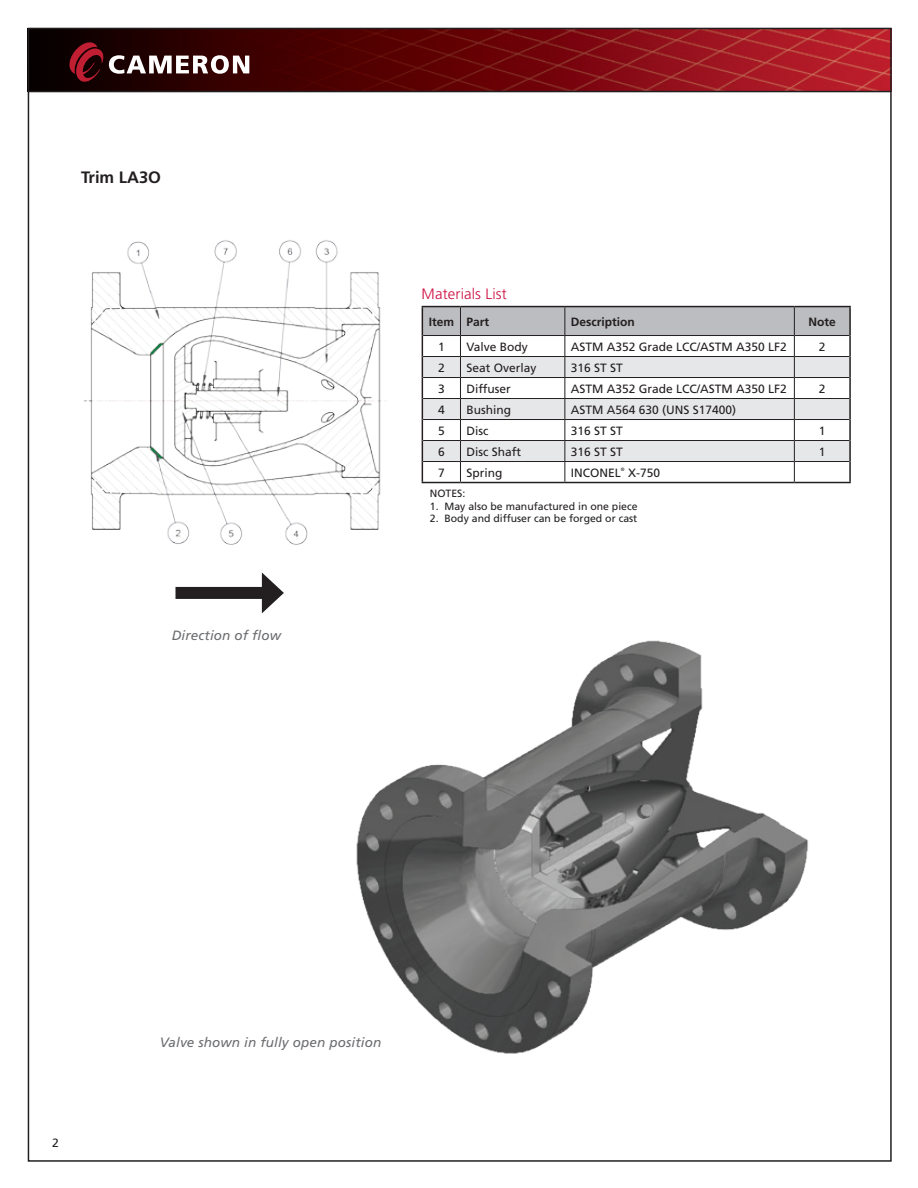
<style>
.page{position:relative;width:918px;height:1188px;background:#fff}
.page>*{position:absolute;margin:0;border:0;box-sizing:border-box;transform-origin:0 0}
.subtitle_1{font:700 16.5px "Frutiger LT Std";color:#231f20}
.Subtitle_4{font:300 15px "Frutiger LT Std";letter-spacing:.01em;color:#cd0d40}
.Subtitle_3{font:italic 13.5px "Frutiger LT Std";letter-spacing:.01em;color:#6c6d70}
.Chart_text{font:12px "Frutiger LT Std";color:#231f20}
.Chart_title{font:700 12px "Frutiger LT Std";color:#231f20}
.Callouts{font:10.5px "Frutiger LT Std";color:#231f20}
.Chart_text-2{font:4.8px "Frutiger LT Std";color:#231f20}
</style>
<div class="page">
<hr style="left:422px;top:306px;width:38px;height:1px;background:#231f20">
<hr style="left:460px;top:306px;width:105px;height:1px;background:#231f20">
<hr style="left:565px;top:306px;width:229px;height:1px;background:#231f20">
<hr style="left:794px;top:306px;width:57px;height:1px;background:#231f20">
<hr style="left:849px;top:307px;width:2px;height:29px;background:#231f20">
<hr style="left:849px;top:336px;width:2px;height:21px;background:#231f20">
<hr style="left:849px;top:357px;width:2px;height:21px;background:#231f20">
<hr style="left:849px;top:378px;width:2px;height:21px;background:#231f20">
<hr style="left:849px;top:399px;width:2px;height:21px;background:#231f20">
<hr style="left:849px;top:420px;width:2px;height:21px;background:#231f20">
<hr style="left:849px;top:441px;width:2px;height:21px;background:#231f20">
<hr style="left:849px;top:462px;width:2px;height:20px;background:#231f20">
<hr style="left:422px;top:482px;width:38px;height:1px;background:#231f20">
<hr style="left:460px;top:482px;width:105px;height:1px;background:#231f20">
<hr style="left:565px;top:482px;width:229px;height:1px;background:#231f20">
<hr style="left:794px;top:482px;width:57px;height:1px;background:#231f20">
<svg style="left:422px;top:307px;width:428px;height:175px"></svg>
<img style="left:84px;top:240px;width:302px;height:305px">
<div style="left:176px;top:587px;width:95px;height:12px;background:#231f20"></div>
<svg style="left:262px;top:572px;width:22px;height:41px"></svg>
<img style="left:356px;top:640px;width:452px;height:414px">
<img style="left:31px;top:31px;width:858px;height:60px">
<svg style="left:69px;top:41px;width:180px;height:44px;background:#562e30"></svg>
<hr style="left:28px;top:91px;width:863px;height:1px;background:#231f20">
<p class="subtitle_1" style="left:81px;top:168px;width:82px">Trim LA3O</p>
<p class="Subtitle_3" style="left:172px;top:628px;width:111px">Direction of flow</p>
<p class="Subtitle_4" style="left:422px;top:285px;width:87px">Materials List</p>
<p class="Chart_title" style="left:429px;top:314px;width:27px">Item</p>
<p class="Chart_title" style="left:466px;top:314px;width:24px">Part</p>
<p class="Chart_title" style="left:571px;top:314px;width:65px">Description</p>
<p class="Chart_title" style="left:809px;top:314px;width:29px">Note</p>
<p class="Chart_text" style="left:438px;top:339px;width:8px">1</p>
<p class="Chart_text" style="left:466px;top:339px;width:63px">Valve Body</p>
<p class="Chart_text" style="left:571px;top:339px;width:218px">ASTM A352 Grade LCC/ASTM A350 LF2</p>
<p class="Chart_text" style="left:819px;top:339px;width:8px">2</p>
<p class="Chart_text" style="left:438px;top:360px;width:8px">2</p>
<p class="Chart_text" style="left:466px;top:360px;width:72px">Seat Overlay</p>
<p class="Chart_text" style="left:571px;top:360px;width:54px">316 ST ST</p>
<p class="Chart_text" style="left:438px;top:381px;width:8px">3</p>
<p class="Chart_text" style="left:466px;top:381px;width:46px">Diffuser</p>
<p class="Chart_text" style="left:571px;top:381px;width:218px">ASTM A352 Grade LCC/ASTM A350 LF2</p>
<p class="Chart_text" style="left:819px;top:381px;width:8px">2</p>
<p class="Chart_text" style="left:438px;top:402px;width:8px">4</p>
<p class="Chart_text" style="left:466px;top:402px;width:46px">Bushing</p>
<p class="Chart_text" style="left:571px;top:402px;width:167px">ASTM A564 630 (UNS S17400)</p>
<p class="Chart_text" style="left:438px;top:423px;width:8px">5</p>
<p class="Chart_text" style="left:466px;top:423px;width:23px">Disc</p>
<p class="Chart_text" style="left:571px;top:423px;width:54px">316 ST ST</p>
<p class="Chart_text" style="left:819px;top:423px;width:8px">1</p>
<p class="Chart_text" style="left:438px;top:444px;width:8px">6</p>
<p class="Chart_text" style="left:466px;top:444px;width:56px">Disc Shaft</p>
<p class="Chart_text" style="left:571px;top:444px;width:54px">316 ST ST</p>
<p class="Chart_text" style="left:819px;top:444px;width:8px">1</p>
<p class="Chart_text" style="left:438px;top:465px;width:8px">7</p>
<p class="Chart_text" style="left:466px;top:465px;width:37px">Spring</p>
<p class="Chart_text" style="left:571px;top:465px;width:52px">INCONEL</p>
<p class="Chart_text-2" style="left:621px;top:466px;width:5px">®</p>
<p class="Chart_text" style="left:628px;top:465px;width:34px">X-750</p>
<p class="Callouts" style="left:430px;top:487px;width:37px">NOTES:</p>
<p class="Callouts" style="left:430px;top:500px;width:209px">1. May also be manufactured in one piece</p>
<p class="Callouts" style="left:430px;top:512px;width:209px">2. Body and diffuser can be forged or cast</p>
<p class="Chart_text" style="left:52px;top:1136px;width:8px">2</p>
<p class="Subtitle_3" style="left:160px;top:1034px;width:223px">Valve shown in fully open position</p>
</div>
